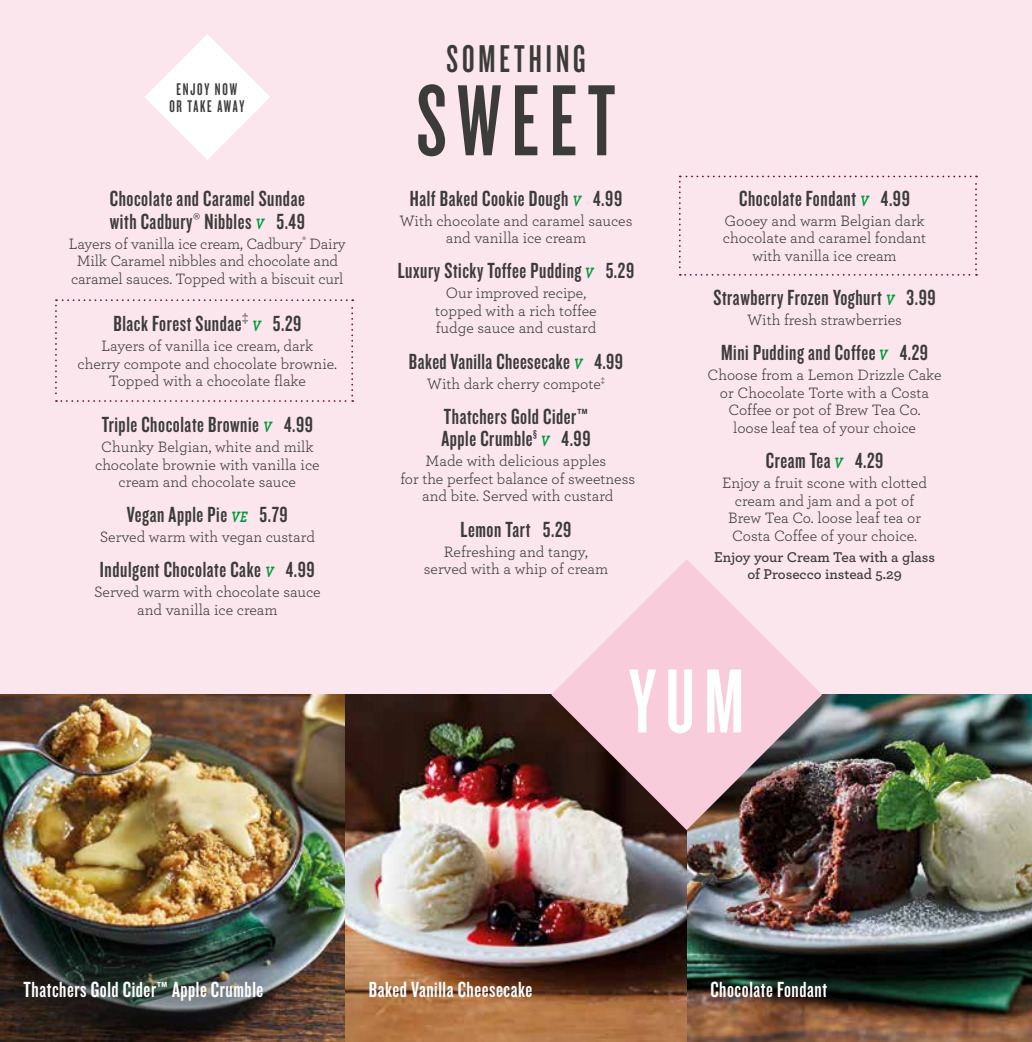
<style>
.page{position:relative;width:1032px;height:1042px;background:#fce6ed}
.page>*{position:absolute;margin:0;border:0;box-sizing:border-box;transform-origin:0 0}
.t1{font:105px "Knockout 47 Bantamweight";letter-spacing:.1em;color:#3b3b3a}
.t2{font:94.5px "Knockout 47 Bantamweight";color:#fff}
.t3{font:40.25px "Knockout 47 Bantamweight";letter-spacing:.1em;color:#3b3b3a}
.t4{font:22.75px/22.8px "Knockout 48 Featherweight";letter-spacing:.025em;color:#3b3b3a}
.t5{font:22.75px "Knockout 48 Featherweight";letter-spacing:.025em;color:#fff}
.t6{font:17.68px/17.7px "Knockout 47 Bantamweight";letter-spacing:.1em;color:#3b3b3a;text-align:center}
.t7{font:15.75px/17.5px "Archer";color:#3b3b3a;text-align:center}
.t8{font:600 14.88px/16.6px "Archer";letter-spacing:-.005em;color:#3b3b3a;text-align:center}
.t9{font:10.15px "Knockout 48 Featherweight";color:#3b3b3a}
.s1{font-family:"Archer";font-weight:700;font-style:italic;font-size:15.75px;color:#009a3d}
</style>
<div class="page">
<img style="left:0;top:694px;width:345px;height:348px">
<img style="left:687px;top:694px;width:345px;height:348px">
<img style="left:345px;top:694px;width:342px;height:348px">
<img style="left:0;top:930px;width:318px;height:112px">
<svg style="left:551px;top:559px;width:271px;height:271px;fill:#f8ccda"></svg>
<svg style="left:145px;top:34px;width:125px;height:126px"></svg>
<svg style="left:55px;top:299px;width:298px;height:103px"></svg>
<svg style="left:679px;top:176px;width:298px;height:100px"></svg>
<p class="t6" style="left:169px;top:80px;width:76px">ENJOY NOW<br>OR TAKE AWAY</p>
<h3 class="t4" style="left:110px;top:186px;width:196px">Chocolate and Caramel Sundae with Cadbury® Nibbles <span class="s1">V</span> 5.49</h3>
<p class="t7" style="left:69px;top:234px;width:278px">Layers of vanilla ice cream, Cadbury<sup>®</sup> Dairy<br>Milk Caramel nibbles and chocolate and caramel sauces. Topped with a biscuit curl</p>
<h3 class="t4" style="left:113px;top:311px;width:189px">Black Forest Sundae<sup>‡</sup> <span class="s1">V</span> 5.29</h3>
<p class="t7" style="left:78px;top:336px;width:261px">Layers of vanilla ice cream, dark<br>cherry compote and chocolate brownie.<br>Topped with a chocolate flake</p>
<h3 class="t4" style="left:102px;top:412px;width:213px">Triple Chocolate Brownie <span class="s1">V</span> 4.99</h3>
<p class="t7" style="left:95px;top:437px;width:226px">Chunky Belgian, white and milk chocolate brownie with vanilla ice cream and chocolate sauce</p>
<h3 class="t4" style="left:127px;top:503px;width:162px">Vegan Apple Pie <span class="s1">VE</span> 5.79</h3>
<p class="t7" style="left:100px;top:527px;width:217px">Served warm with vegan custard</p>
<h3 class="t4" style="left:100px;top:558px;width:216px">Indulgent Chocolate Cake <span class="s1">V</span> 4.99</h3>
<p class="t7" style="left:94px;top:583px;width:228px">Served warm with chocolate sauce and vanilla ice cream</p>
<h3 class="t3" style="left:446px;top:35px;width:141px">SOMETHING</h3>
<h1 class="t1" style="left:416px;top:59px;width:200px">SWEET</h1>
<h3 class="t4" style="left:410px;top:186px;width:214px">Half Baked Cookie Dough <span class="s1">V</span> 4.99</h3>
<p class="t7" style="left:399px;top:211px;width:235px">With chocolate and caramel sauces and vanilla ice cream</p>
<h3 class="t4" style="left:398px;top:259px;width:238px">Luxury Sticky Toffee Pudding <span class="s1">V</span> 5.29</h3>
<p class="t7" style="left:435px;top:284px;width:163px">Our improved recipe, topped with a rich toffee fudge sauce and custard</p>
<h3 class="t4" style="left:409px;top:349px;width:216px">Baked Vanilla Cheesecake <span class="s1">V</span> 4.99</h3>
<p class="t7" style="left:427px;top:374px;width:180px">With dark cherry compote<sup>‡</sup></p>
<h3 class="t4" style="left:441px;top:404px;width:151px">Thatchers Gold Cider™<br>Apple Crumble <span class="s1">V</span> 4.99</h3>
<p class="t9" style="left:533px;top:427px;width:5px">§</p>
<p class="t7" style="left:400px;top:452px;width:236px">Made with delicious apples<br>for the perfect balance of sweetness and bite. Served with custard</p>
<h3 class="t4" style="left:461px;top:517px;width:112px">Lemon Tart 5.29</h3>
<p class="t7" style="left:424px;top:542px;width:186px">Refreshing and tangy, served with a whip of cream</p>
<h3 class="t4" style="left:739px;top:186px;width:172px">Chocolate Fondant <span class="s1">V</span> 4.99</h3>
<p class="t7" style="left:723px;top:211px;width:205px">Gooey and warm Belgian dark chocolate and caramel fondant with vanilla ice cream</p>
<h3 class="t4" style="left:713px;top:286px;width:224px">Strawberry Frozen Yoghurt <span class="s1">V</span> 3.99</h3>
<p class="t7" style="left:747px;top:311px;width:156px">With fresh strawberries</p>
<h3 class="t4" style="left:721px;top:341px;width:208px">Mini Pudding and Coffee <span class="s1">V</span> 4.29</h3>
<p class="t7" style="left:707px;top:366px;width:236px">Choose from a Lemon Drizzle Cake or Chocolate Torte with a Costa<br>Coffee or pot of Brew Tea Co.<br>loose leaf tea of your choice</p>
<h3 class="t4" style="left:766px;top:448px;width:119px">Cream Tea <span class="s1">V</span> 4.29</h3>
<p class="t7" style="left:722px;top:473px;width:206px">Enjoy a fruit scone with clotted cream and jam and a pot of<br>Brew Tea Co. loose leaf tea or<br>Costa Coffee of your choice.</p>
<p class="t8" style="left:714px;top:548px;width:222px">Enjoy your Cream Tea with a glass of Prosecco instead 5.29</p>
<h2 class="t2" style="left:629px;top:646px;width:116px">YUM</h2>
<h3 class="t5" style="left:24px;top:976px;width:241px">Thatchers Gold Cider™ Apple Crumble</h3>
<h3 class="t5" style="left:710px;top:976px;width:118px">Chocolate Fondant</h3>
<h3 class="t5" style="left:369px;top:976px;width:165px">Baked Vanilla Cheesecake</h3>
</div>
